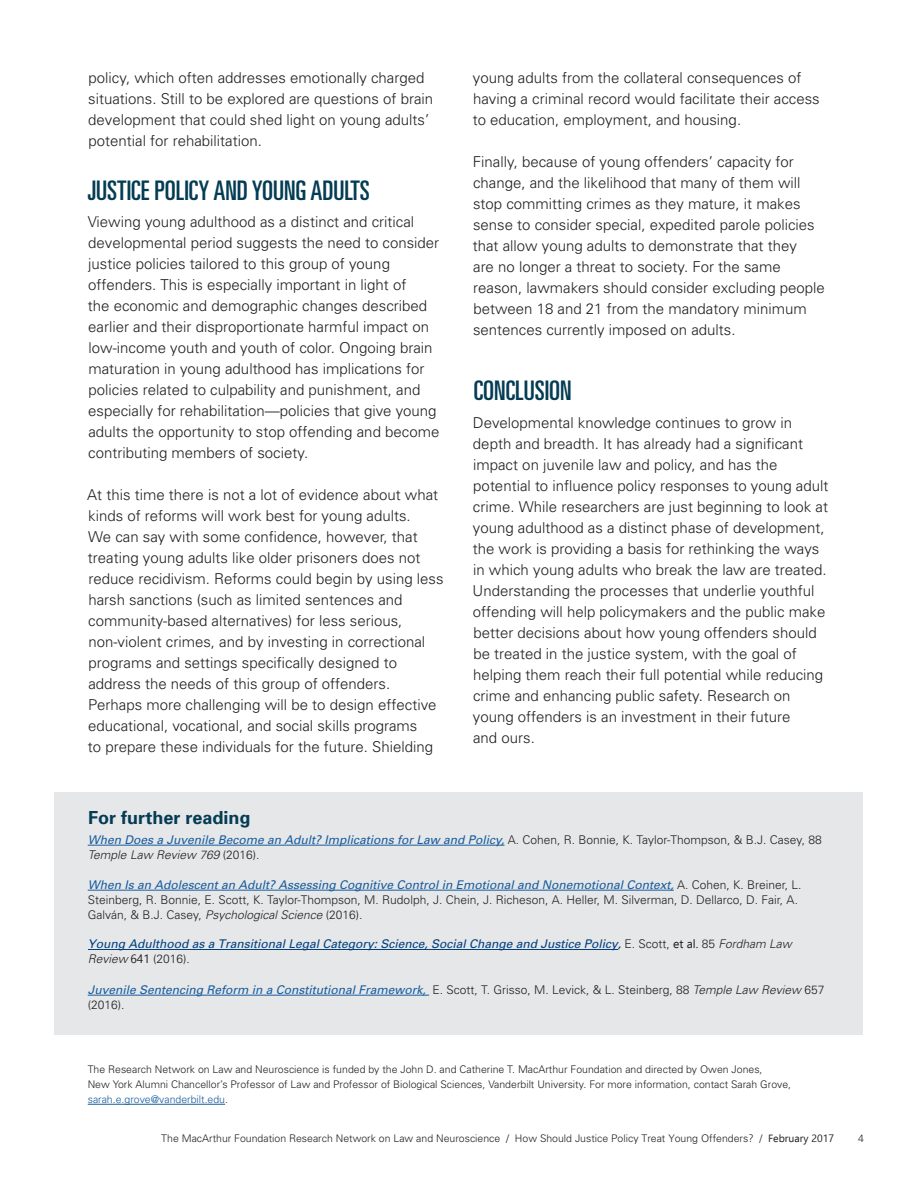
<style>
.page{position:relative;width:918px;height:1188px;background:#fff}
.page>*{position:absolute;margin:0;border:0;box-sizing:border-box;transform-origin:0 0}
.Paragraph_Style_1{font:ultra-condensed 27px "Univers";color:#043c54}
.t1{font:700 18px "Univers";color:#043c54}
.Paragraph_Style_1-2{font:300 15px/21px "Univers";color:#231f20}
.t2{font:italic 12px/15px "Univers";color:#175d9e}
.t3{font:300 12px/15px "Univers";color:#231f20}
.t4{font:italic 12px/14.5px "Univers";color:#004080}
.Paragraph_Style_1-3{font:300 10.5px/15px "Univers";color:#231f20}
.s1{font-weight:300;font-style:normal;color:#231f20}
.s2{font-weight:300;color:#231f20}
.s3{font-style:italic}
.s4{color:#231f20}
.s5{font-family:"Ebrima";font-style:normal;color:#231f20}
.s6{color:#175d9e}
.s7{font-family:"Ebrima";font-weight:400}
</style>
<div class="page">
<div style="left:55px;top:793px;width:808px;height:242px;background:#e6e7e9"></div>
<hr style="left:88px;top:845px;width:417px;height:1px;background:#175d9e">
<hr style="left:88px;top:890px;width:586px;height:1px;background:#175d9e">
<hr style="left:88px;top:995px;width:341px;height:1px;background:#175d9e">
<hr style="left:88px;top:949px;width:530px;height:1px;background:#004080">
<hr style="left:88px;top:1104px;width:137px;height:1px;background:#175d9e">
<p class="Paragraph_Style_1-2" style="left:88px;top:67px;width:347px">policy, which often addresses emotionally charged situations. Still to be explored are questions of brain development that could shed light on young adults’ potential for rehabilitation.</p>
<p class="Paragraph_Style_1" style="left:88px;top:175px;width:284px">JUSTICE POLICY AND YOUNG ADULTS</p>
<p class="Paragraph_Style_1-2" style="left:88px;top:212px;width:353px">Viewing young adulthood as a distinct and critical developmental period suggests the need to consider justice policies tailored to this group of young offenders. This is especially important in light of<br>the economic and demographic changes described earlier and their disproportionate harmful impact on low-income youth and youth of color. Ongoing brain maturation in young adulthood has implications for policies related to culpability and punishment, and especially for rehabilitation—policies that give young adults the opportunity to stop offending and become contributing members of society.</p>
<p class="Paragraph_Style_1-2" style="left:87px;top:485px;width:358px">At this time there is not a lot of evidence about what kinds of reforms will work best for young adults.<br>We can say with some confidence, however, that treating young adults like older prisoners does not reduce recidivism. Reforms could begin by using less harsh sanctions (such as limited sentences and</p>
<p class="Paragraph_Style_1-2" style="left:88px;top:611px;width:350px">community-based alternatives) for less serious, non-violent crimes, and by investing in correctional programs and settings specifically designed to address the needs of this group of offenders.<br>Perhaps more challenging will be to design effective educational, vocational, and social skills programs<br>to prepare these individuals for the future. Shielding</p>
<p class="t1" style="left:88px;top:806px;width:164px">For further reading</p>
<p class="Paragraph_Style_1-2" style="left:473px;top:67px;width:349px">young adults from the collateral consequences of having a criminal record would facilitate their access to education, employment, and housing.</p>
<p class="Paragraph_Style_1-2" style="left:473px;top:151px;width:354px">Finally, because of young offenders’ capacity for change, and the likelihood that many of them will stop committing crimes as they mature, it makes sense to consider special, expedited parole policies that allow young adults to demonstrate that they<br>are no longer a threat to society. For the same reason, lawmakers should consider excluding people between 18 and 21 from the mandatory minimum sentences currently imposed on adults.</p>
<p class="Paragraph_Style_1" style="left:474px;top:375px;width:100px">CONCLUSION</p>
<p class="Paragraph_Style_1-2" style="left:473px;top:412px;width:357px">Developmental knowledge continues to grow in depth and breadth. It has already had a significant impact on juvenile law and policy, and has the potential to influence policy responses to young adult crime. While researchers are just beginning to look at young adulthood as a distinct phase of development, the work is providing a basis for rethinking the ways in which young adults who break the law are treated.<br>Understanding the processes that underlie youthful offending will help policymakers and the public make better decisions about how young offenders should be treated in the justice system, with the goal of helping them reach their full potential while reducing crime and enhancing public safety. Research on young offenders is an investment in their future</p>
<p class="Paragraph_Style_1-2" style="left:473px;top:727px;width:63px">and ours.</p>
<p class="t2" style="left:88px;top:832px;width:736px">When Does a Juvenile Become an Adult? Implications for Law and Policy, <span class="s1">A. Cohen, R. Bonnie, K. Taylor-Thompson, &amp; B.J. Casey, 88<br></span><span class="s2">Temple Law Review 769</span> <span class="s1">(2016).</span></p>
<p class="t2" style="left:88px;top:877px;width:715px">When Is an Adolescent an Adult? Assessing Cognitive Control in Emotional and Nonemotional Context, <span class="s1">A. Cohen, K. Breiner, L.</span></p>
<p class="t3" style="left:88px;top:892px;width:712px">Steinberg, R. Bonnie, E. Scott, K. Taylor-Thompson, M. Rudolph, J. Chein, J. Richeson, A. Heller, M. Silverman, D. Dellarco, D. Fair, A.<br>Galván, &amp; B.J. Casey, <span class="s3">Psychological Science</span> (2016).</p>
<p class="t4" style="left:88px;top:937px;width:706px">Young Adulthood as a Transitional Legal Category: Science, Social Change and Justice Policy<span class="s4">,</span> <span class="s1">E. Scott,</span> <span class="s5">et al.</span> <span class="s1">85</span> <span class="s2">Fordham Law<br>Review</span> <span class="s5">641</span> <span class="s1">(2016).</span></p>
<p class="t2" style="left:88px;top:982px;width:738px">Juvenile Sentencing Reform in a Constitutional Framework, <span class="s1">E. Scott, T. Grisso, M. Levick, &amp; L. Steinberg, 88</span> <span class="s2">Temple Law Review</span> <span class="s1">657 (2016).</span></p>
<p class="Paragraph_Style_1-3" style="left:88px;top:1062px;width:705px">The Research Network on Law and Neuroscience is funded by the John D. and Catherine T. MacArthur Foundation and directed by Owen Jones,<br>New York Alumni Chancellor’s Professor of Law and Professor of Biological Sciences, Vanderbilt University. For more information, contact Sarah Grove, <span class="s6">sarah.e.grove@vanderbilt.edu</span>.</p>
<p class="Paragraph_Style_1-3" style="left:161px;top:1131px;width:674px">The MacArthur Foundation Research Network on Law and Neuroscience / How Should Justice Policy Treat Young Offenders? / <span class="s7">February 2017</span></p>
<p class="Paragraph_Style_1-3" style="left:858px;top:1131px;width:7px">4</p>
</div>
